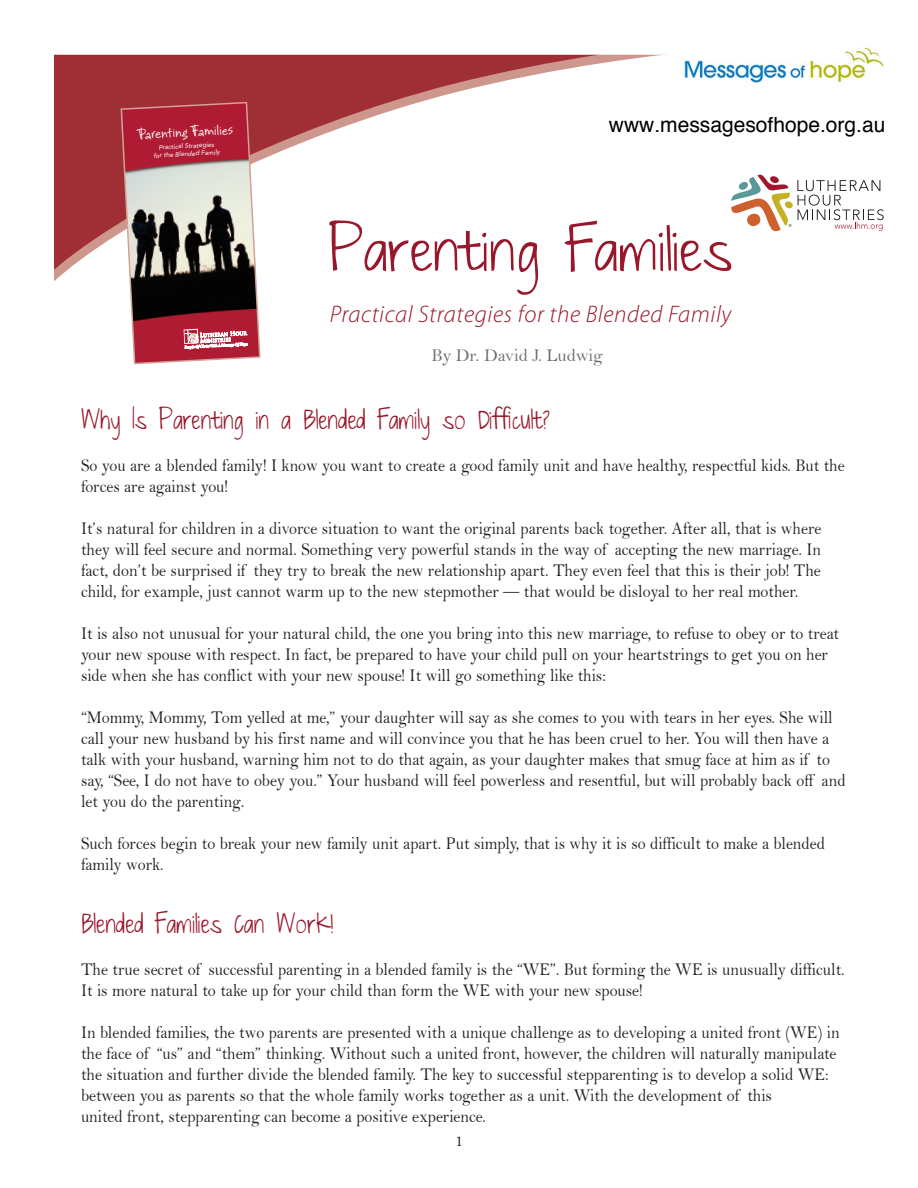
<style>
.page{position:relative;width:918px;height:1188px;background:#fff}
.page>*{position:absolute;margin:0;border:0;box-sizing:border-box;transform-origin:0 0}
.t1{font:54px "Just The Way You Are";color:#99172a}
.body_copy{font:24px "Just The Way You Are";color:#99172a;scale:.9 1}
.t2{font:italic 300 24px "Myriad Pro";letter-spacing:.025em;color:#99172a}
.t3{font:21px "Helvetica";color:#000}
.body_copy-2{font:18px/21px "Bell";color:#231f20;scale:.9 1}
.t4{font:18px "Bell";color:#6c6d70}
.t5{font:18px "Bell MT Std";color:#231f20}
.t6{font:14.85px "Bruno JB Std";color:#fff}
.t7{font:italic 6.45px/7.9px "Avenir LT Std";color:#fff;text-align:center}
</style>
<div class="page">
<svg style="left:54px;top:55px;width:723px;height:226px"></svg>
<svg style="left:54px;top:54px;width:613px;height:1px"></svg>
<svg style="left:120px;top:101px;width:141px;height:264px;background:#986266"></svg>
<svg style="left:731px;top:175px;width:153px;height:56px"></svg>
<img style="left:682px;top:47px;width:202px;height:70px">
<p class="t6" style="left:137px;top:125px;width:99px;rotate:-3deg">Parenting Fam ilies</p>
<p class="t3" style="left:609px;top:109px;width:278px">www.messagesofhope.org.au</p>
<p class="t7" style="left:153px;top:144px;width:68px;rotate:-3deg">PracticalStrategies for the Blended Family</p>
<p class="t1" style="left:328px;top:221px;width:406px">Parenting Families</p>
<p class="t2" style="left:330px;top:302px;width:403px">Practical Strategies for the Blended Family</p>
<p class="t4" style="left:431px;top:344px;width:173px">By Dr. David J. Ludwig</p>
<p class="body_copy" style="left:81px;top:407px;width:522px">Why Is Parenting in a Blended Family so Difficult?</p>
<p class="body_copy-2" style="left:81px;top:455px;width:850px">So you are a blended family! I know you want to create a good family unit and have healthy, respectful kids. But the forces are against you!</p>
<p class="body_copy-2" style="left:81px;top:518px;width:824px;text-align:justify">It’s natural for children in a divorce situation to want the original parents back together. After all, that is where they will feel secure and normal. Something very powerful stands in the way of accepting the new marriage. In fact, don’t be surprised if they try to break the new relationship apart. They even feel that this is their job! The child, for example, just cannot warm up to the new stepmother — that would be disloyal to her real mother.</p>
<p class="body_copy-2" style="left:81px;top:623px;width:844px">It is also not unusual for your natural child, the one you bring into this new marriage, to refuse to obey or to treat</p>
<p class="body_copy-2" style="left:81px;top:644px;width:832px">your new spouse with respect. In fact, be prepared to have your child pull on your heartstrings to get you on her side when she has conflict with your new spouse! It will go something like this:</p>
<p class="body_copy-2" style="left:81px;top:707px;width:851px">“Mommy, Mommy, Tom yelled at me,” your daughter will say as she comes to you with tears in her eyes. She will call your new husband by his first name and will convince you that he has been cruel to her. You will then have a talk with your husband, warning him not to do that again, as your daughter makes that smug face at him as if to say, “See, I do not have to obey you.” Your husband will feel powerless and resentful, but will probably back off and let you do the parenting.</p>
<p class="body_copy-2" style="left:81px;top:833px;width:828px">Such forces begin to break your new family unit apart. Put simply, that is why it is so difficult to make a blended family work.</p>
<p class="body_copy" style="left:81px;top:911px;width:282px">Blended Families Can Work!</p>
<p class="body_copy-2" style="left:81px;top:959px;width:850px">The true secret of successful parenting in a blended family is the “WE”. But forming the WE is unusually difficult.<br>It is more natural to take up for your child than form the WE with your new spouse!</p>
<p class="body_copy-2" style="left:81px;top:1022px;width:845px">In blended families, the two parents are presented with a unique challenge as to developing a united front (WE) in the face of “us” and “them” thinking. Without such a united front, however, the children will naturally manipulate the situation and further divide the blended family. The key to successful stepparenting is to develop a solid WE: between you as parents so that the whole family works together as a unit. With the development of this</p>
<p class="body_copy-2" style="left:81px;top:1106px;width:452px">united front, stepparenting can become a positive experience.</p>
<p class="t5" style="left:454px;top:1130px;width:10px">1</p>
</div>
